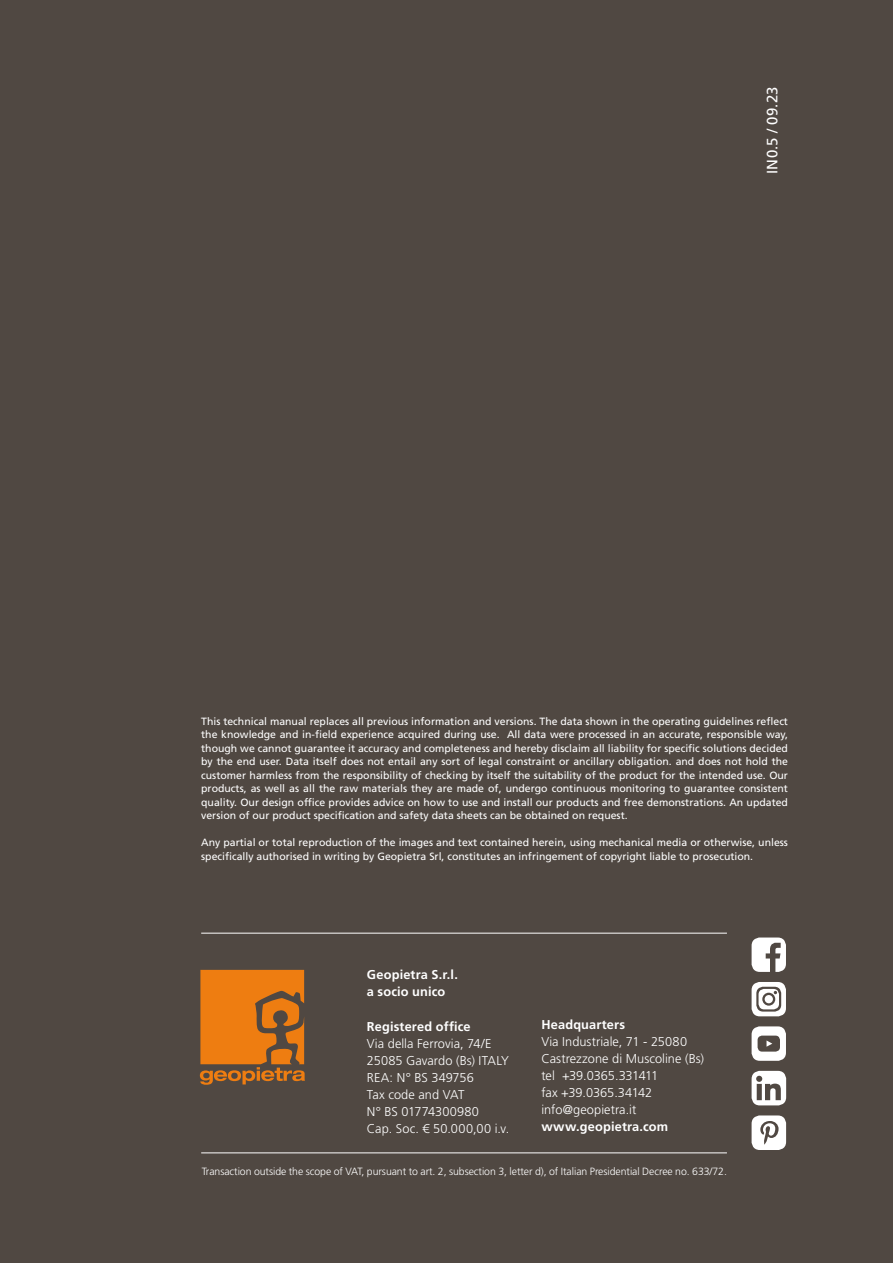
<style>
.page{position:relative;width:893px;height:1263px;background:#504842}
.page>*{position:absolute;margin:0;border:0;box-sizing:border-box;transform-origin:0 0}
.t1{font:15px "Frutiger LT Std";letter-spacing:.01em;color:#fff}
.t2{font:300 12.75px/17.1px "Frutiger LT Std";letter-spacing:.005em;color:#fff}
.t3{font:700 12.75px/17.1px "Frutiger LT Std";letter-spacing:.01em;color:#fff}
.t4{font:10.5px/13.5px "Frutiger LT Std";color:#fff;text-align:justify}
.t5{font:300 10.5px "Frutiger LT Std";letter-spacing:-.005em;color:#fff}
</style>
<div class="page">
<hr style="left:201px;top:933px;width:526px;height:1px;background:#fff">
<hr style="left:201px;top:1152px;width:526px;height:1px;background:#fff">
<svg style="left:200px;top:970px;width:105px;height:115px"></svg>
<svg style="left:752px;top:1115px;width:34px;height:35px"></svg>
<svg style="left:752px;top:1071px;width:34px;height:34px"></svg>
<svg style="left:752px;top:1026px;width:34px;height:35px"></svg>
<svg style="left:752px;top:982px;width:34px;height:34px"></svg>
<svg style="left:752px;top:937px;width:34px;height:35px"></svg>
<h1 class="t1" style="left:763px;top:174px;width:89px;rotate:-90deg">IN0.5 / 09.23</h1>
<p class="t4" style="left:201px;top:714px;width:588px">This technical manual replaces all previous information and versions. The data shown in the operating guidelines reflect the knowledge and in-field experience acquired during use. All data were processed in an accurate, responsible way, though we cannot guarantee it accuracy and completeness and hereby disclaim all liability for specific solutions decided by the end user. Data itself does not entail any sort of legal constraint or ancillary obligation. and does not hold the customer harmless from the responsibility of checking by itself the suitability of the product for the intended use. Our products, as well as all the raw materials they are made of, undergo continuous monitoring to guarantee consistent quality. Our design office provides advice on how to use and install our products and free demonstrations. An updated version of our product specification and safety data sheets can be obtained on request.</p>
<p class="t4" style="left:201px;top:836px;width:588px">Any partial or total reproduction of the images and text contained herein, using mechanical media or otherwise, unless specifically authorised in writing by Geopietra Srl, constitutes an infringement of copyright liable to prosecution.</p>
<p class="t3" style="left:367px;top:966px;width:92px">Geopietra S.r.l. a socio unico</p>
<p class="t3" style="left:367px;top:1018px;width:105px">Registered office</p>
<p class="t2" style="left:367px;top:1035px;width:144px">Via della Ferrovia, 74/E<br>25085 Gavardo (Bs) ITALY<br>REA: N° BS 349756<br>Tax code and VAT<br>N° BS 01774300980<br>Cap. Soc. € 50.000,00 i.v.</p>
<p class="t3" style="left:541px;top:1016px;width:85px">Headquarters</p>
<p class="t2" style="left:541px;top:1033px;width:164px">Via Industriale, 71 - 25080<br>Castrezzone di Muscoline (Bs) tel +39.0365.331411<br>fax +39.0365.34142 info@geopietra.it</p>
<p class="t3" style="left:541px;top:1118px;width:128px">www.geopietra.com</p>
<p class="t5" style="left:202px;top:1165px;width:527px">Transaction outside the scope of VAT, pursuant to art. 2, subsection 3, letter d), of Italian Presidential Decree no. 633/72.</p>
</div>
